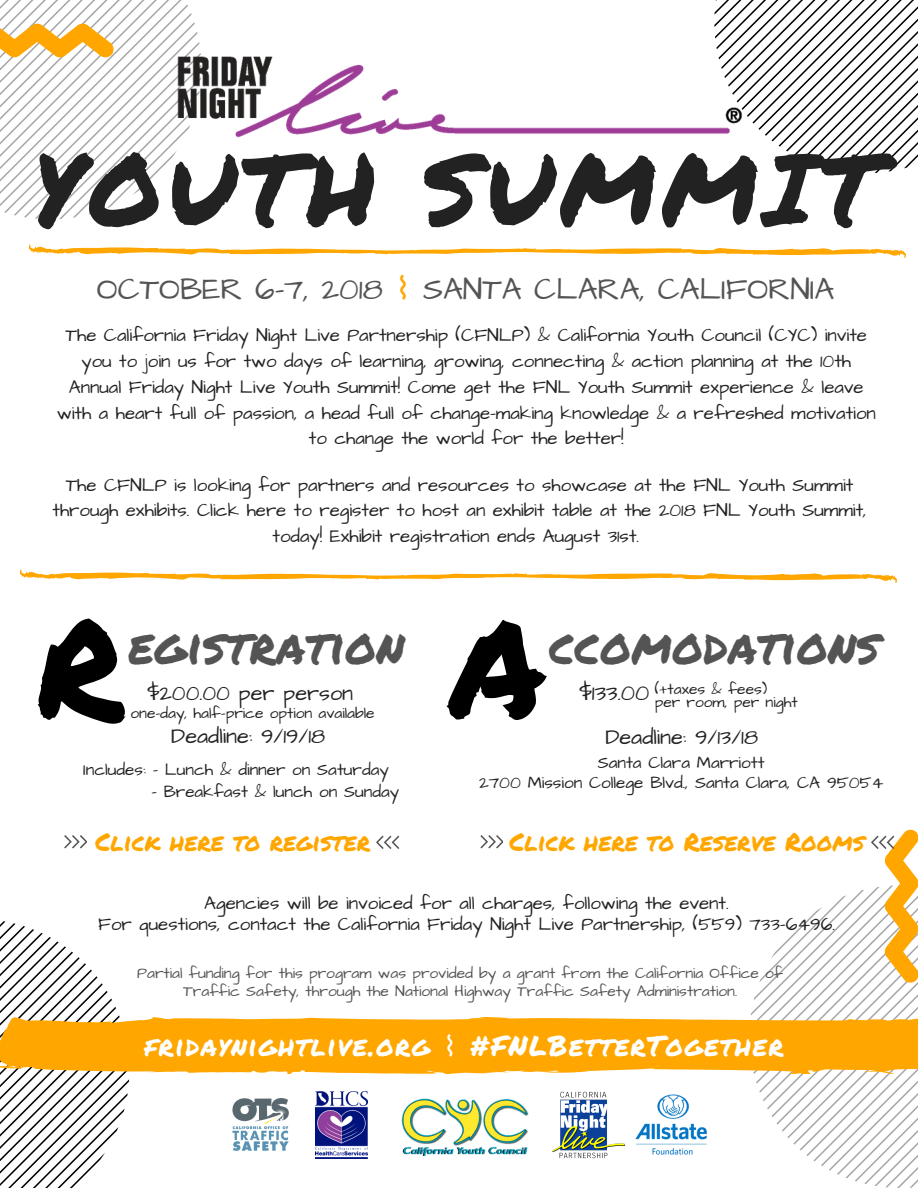
<style>
.page{position:relative;width:918px;height:1188px;background:#fff}
.page>*{position:absolute;margin:0;border:0;box-sizing:border-box;transform-origin:0 0}
.t1{font:136.95px "Permanent Marker";color:#000}
.t2{font:99.6px "Permanent Marker";letter-spacing:.05em;color:#222}
.t3{font:49.8px "Permanent Marker";color:#545454}
.t4{font:31.2px "Architects Daughter";color:#545454}
.t5{font:28.05px "Permanent Marker";letter-spacing:.05em;color:#fff}
.t6{font:24.9px "Permanent Marker";color:#ffa700}
.t7{font:21.75px/42.8px "Architects Daughter";color:#222;text-align:center}
.t8{font:18.75px/25.8px "Architects Daughter";color:#222;text-align:center}
.t9{font:17.1px/20.2px "Architects Daughter";color:#222;text-align:center}
.t10{font:15.6px/18px "Architects Daughter";color:#545454;text-align:center}
.t11{font:15.6px/13.5px "Architects Daughter";color:#222}
.s1{font-family:"DejaVu Sans";color:#ffa700}
.s2{font-size:22.5px}
.s3{font-family:"DejaVu Sans"}
</style>
<div class="page">
<svg style="left:0;top:0;width:201px;height:219px"></svg>
<svg style="left:714px;top:0;width:204px;height:173px"></svg>
<svg style="left:28px;top:244px;width:878px;height:14px"></svg>
<svg style="left:19px;top:569px;width:878px;height:14px"></svg>
<svg style="left:64px;top:835px;width:23px;height:13px"></svg>
<svg style="left:377px;top:836px;width:22px;height:13px"></svg>
<svg style="left:480px;top:835px;width:23px;height:13px"></svg>
<svg style="left:129px;top:1017px;width:620px;height:56px;fill:#ffa700"></svg>
<svg style="left:749px;top:830px;width:169px;height:358px"></svg>
<svg style="left:255px;top:1019px;width:13px;height:1px"></svg>
<svg style="left:462px;top:1018px;width:10px;height:2px"></svg>
<svg style="left:202px;top:1072px;width:48px;height:1px"></svg>
<svg style="left:151px;top:1071px;width:6px;height:2px"></svg>
<svg style="left:0;top:921px;width:129px;height:267px"></svg>
<img style="left:232px;top:1098px;width:57px;height:53px">
<img style="left:402px;top:1098px;width:127px;height:57px">
<img style="left:552px;top:1091px;width:72px;height:68px">
<img style="left:635px;top:1094px;width:72px;height:61px">
<img style="left:315px;top:1091px;width:53px;height:68px">
<img style="left:178px;top:56px;width:563px;height:81px">
<h2 class="t2" style="left:34px;top:116px;width:848px">YOUTH SUMMIT</h2>
<h3 class="t4" style="left:97px;top:268px;width:739px">OCTOBER 6-7, 2018 <span class="s1">⌇</span> SANTA CLARA, CALIFORNIA</h3>
<p class="t8" style="left:57px;top:323px;width:821px">The California Friday Night Live Partnership (CFNLP) &amp; California Youth Council (CYC) invite you to join us for two days of learning, growing, connecting &amp; action planning at the 10th Annual Friday Night Live Youth Summit! Come get the FNL Youth Summit experience &amp; leave with a heart full of passion, a head full of change-making knowledge &amp; a refreshed motivation to change the world for the better!</p>
<p class="t8" style="left:53px;top:472px;width:816px">The CFNLP is looking for partners and resources to showcase at the FNL Youth Summit through exhibits. Click here to register to host an exhibit table at the 2018 FNL Youth Summit, today! Exhibit registration ends August 31st.</p>
<h1 class="t1" style="left:36px;top:567px;width:90px">R</h1>
<h1 class="t1" style="left:450px;top:567px;width:98px">A</h1>
<h3 class="t3" style="left:128px;top:609px;width:278px">egistration</h3>
<h3 class="t3" style="left:549px;top:609px;width:332px">ccomodations</h3>
<p class="t11" style="left:655px;top:682px;width:144px;text-indent:-75px"><span class="s2">$133.00</span> (+taxes &amp; fees)<br>per room, per night</p>
<p class="t7" style="left:147px;top:672px;width:207px">$200.00 per person<br>Deadline: 9/19/18</p>
<p class="t11" style="left:130px;top:707px;width:246px">one-day, half-price option available</p>
<p class="t9" style="left:83px;top:760px;width:307px">Includes: - Lunch &amp; dinner on Saturday</p>
<p class="t9" style="left:152px;top:781px;width:249px">- Breakfast &amp; lunch on Sunday</p>
<h3 class="t6" style="left:95px;top:823px;width:276px">Click here to register</h3>
<h3 class="t6" style="left:509px;top:823px;width:356px">Click here to Reserve Rooms</h3>
<p class="t7" style="left:605px;top:716px;width:154px">Deadline: 9/13/18</p>
<p class="t9" style="left:479px;top:753px;width:406px">Santa Clara Marriott<br>2700 Mission College Blvd., Santa Clara, CA 95054</p>
<p class="t8" style="left:98px;top:893px;width:738px;line-height:21.3px">Agencies will be invoiced for all charges, following the event.<br>For questions, contact the California Friday Night Live Partnership, (559) 733-6496.</p>
<p class="t10" style="left:137px;top:965px;width:648px">Partial funding for this program was provided by a grant from the California Office of<br>Traffic Safety, through the National Highway Traffic Safety Administration.</p>
<h3 class="t5" style="left:144px;top:1025px;width:641px">fridaynightlive.org <span class="s3">⌇</span> #FNLBetterTogether</h3>
</div>
